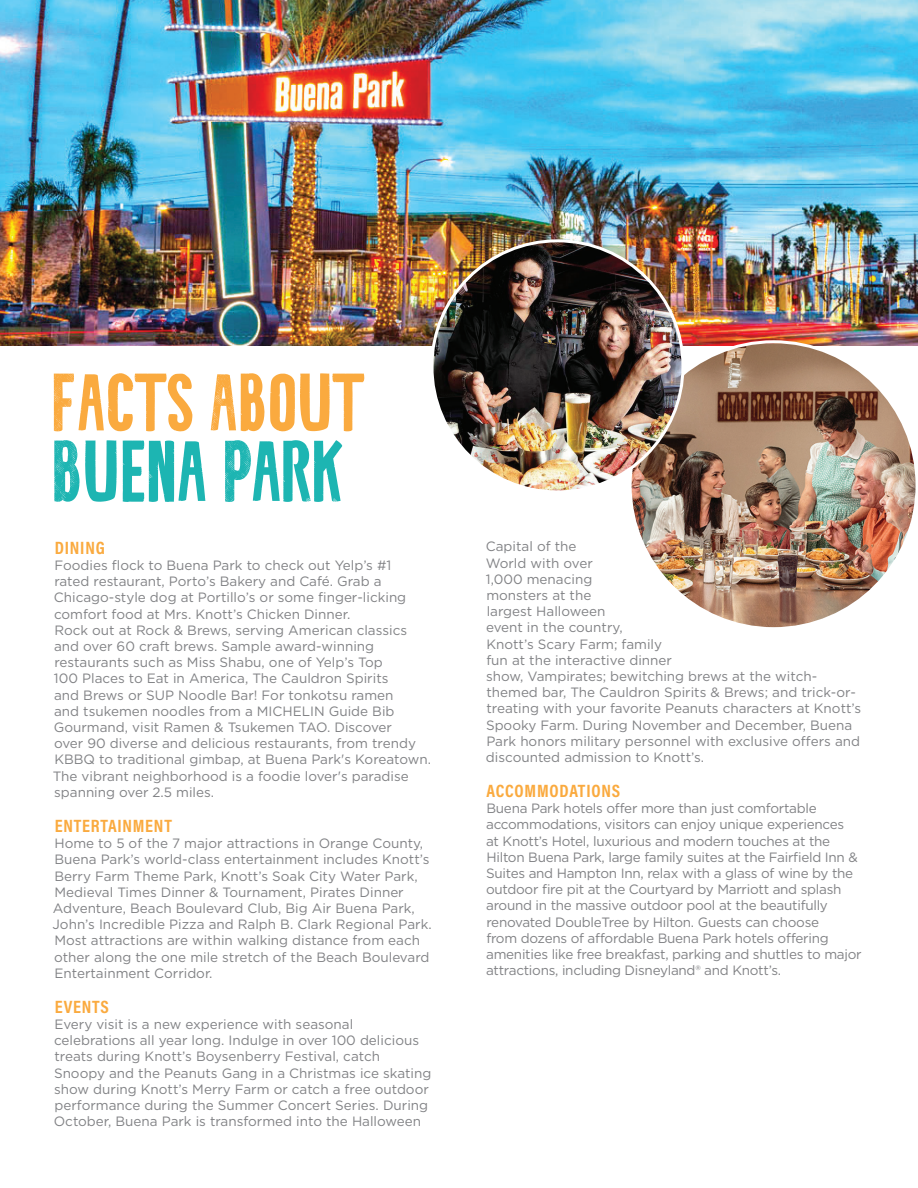
<style>
.page{position:relative;width:918px;height:1188px;background:#fff}
.page>*{position:absolute;margin:0;border:0;box-sizing:border-box;transform-origin:0 0}
.t1{font:76.5px "Cotte VMF";color:#1db5b2}
.t2{font:72px "Cotte VMF";letter-spacing:.015em;color:#faaa3f}
.t3{font:18px "Acumin Variable Concept";letter-spacing:.045em;color:#faaa3f}
.t4{font:13.5px/16.2px "Gotham";color:#818285}
.t5{font:13.5px/16.2px "Gotham";letter-spacing:-.02em;color:#818285}
</style>
<div class="page">
<img style="left:0;top:0;width:918px;height:346px">
<img style="left:633px;top:343px;width:284px;height:283px">
<img style="left:432px;top:241px;width:251px;height:251px;border-radius:126px">
<h2 class="t2" style="left:54px;top:372px;width:309px">FACTS ABOUT</h2>
<h1 class="t1" style="left:54px;top:439px;width:292px">BUENA PARK</h1>
<h3 class="t3" style="left:55px;top:535px;width:52px">DINING</h3>
<p class="t4" style="left:53px;top:557px;width:380px">Foodies flock to Buena Park to check out Yelp’s #1<br>rated restaurant, Porto’s Bakery and Café. Grab a Chicago-style dog at Portillo’s or some finger-licking comfort food at Mrs. Knott’s Chicken Dinner.<br>Rock out at Rock &amp; Brews, serving American classics and over 60 craft brews. Sample award-winning restaurants such as Miss Shabu, one of Yelp’s Top<br>100 Places to Eat in America, The Cauldron Spirits<br>and Brews or SUP Noodle Bar! For tonkotsu ramen<br>and tsukemen noodles from a MICHELIN Guide Bib Gourmand, visit Ramen &amp; Tsukemen TAO. Discover<br>over 90 diverse and delicious restaurants, from trendy KBBQ to traditional gimbap, at Buena Park's Koreatown.<br>The vibrant neighborhood is a foodie lover's paradise spanning over 2.5 miles.</p>
<h3 class="t3" style="left:55px;top:813px;width:119px">ENTERTAINMENT</h3>
<p class="t4" style="left:53px;top:835px;width:381px">Home to 5 of the 7 major attractions in Orange County, Buena Park’s world-class entertainment includes Knott’s Berry Farm Theme Park, Knott’s Soak City Water Park, Medieval Times Dinner &amp; Tournament, Pirates Dinner Adventure, Beach Boulevard Club, Big Air Buena Park, John’s Incredible Pizza and Ralph B. Clark Regional Park.<br>Most attractions are within walking distance from each other along the one mile stretch of the Beach Boulevard Entertainment Corridor.</p>
<h3 class="t3" style="left:55px;top:994px;width:56px">EVENTS</h3>
<p class="t4" style="left:54px;top:1016px;width:379px">Every visit is a new experience with seasonal celebrations all year long. Indulge in over 100 delicious treats during Knott’s Boysenberry Festival, catch Snoopy and the Peanuts Gang in a Christmas ice skating show during Knott’s Merry Farm or catch a free outdoor performance during the Summer Concert Series. During October, Buena Park is transformed into the Halloween</p>
<p class="t4" style="left:486px;top:538px;width:377px">Capital of the<br>World with over<br>1,000 menacing<br>monsters at the<br>largest Halloween<br>event in the country,<br>Knott’s Scary Farm; family<br>fun at the interactive dinner<br>show, Vampirates; bewitching brews at the witch&shy;themed bar, The Cauldron Spirits &amp; Brews; and trick-or&shy;treating with your favorite Peanuts characters at Knott’s Spooky Farm. During November and December, Buena Park honors military personnel with exclusive offers and discounted admission to Knott’s.</p>
<h3 class="t3" style="left:486px;top:778px;width:135px">ACCOMMODATIONS</h3>
<p class="t5" style="left:486px;top:800px;width:377px">Buena Park hotels offer more than just comfortable accommodations, visitors can enjoy unique experiences<br>at Knott’s Hotel, luxurious and modern touches at the Hilton Buena Park, large family suites at the Fairfield Inn &amp; Suites and Hampton Inn, relax with a glass of wine by the outdoor fire pit at the Courtyard by Marriott and splash around in the massive outdoor pool at the beautifully renovated DoubleTree by Hilton. Guests can choose<br>from dozens of affordable Buena Park hotels offering amenities like free breakfast, parking and shuttles to major attractions, including Disneyland® and Knott’s.</p>
</div>
